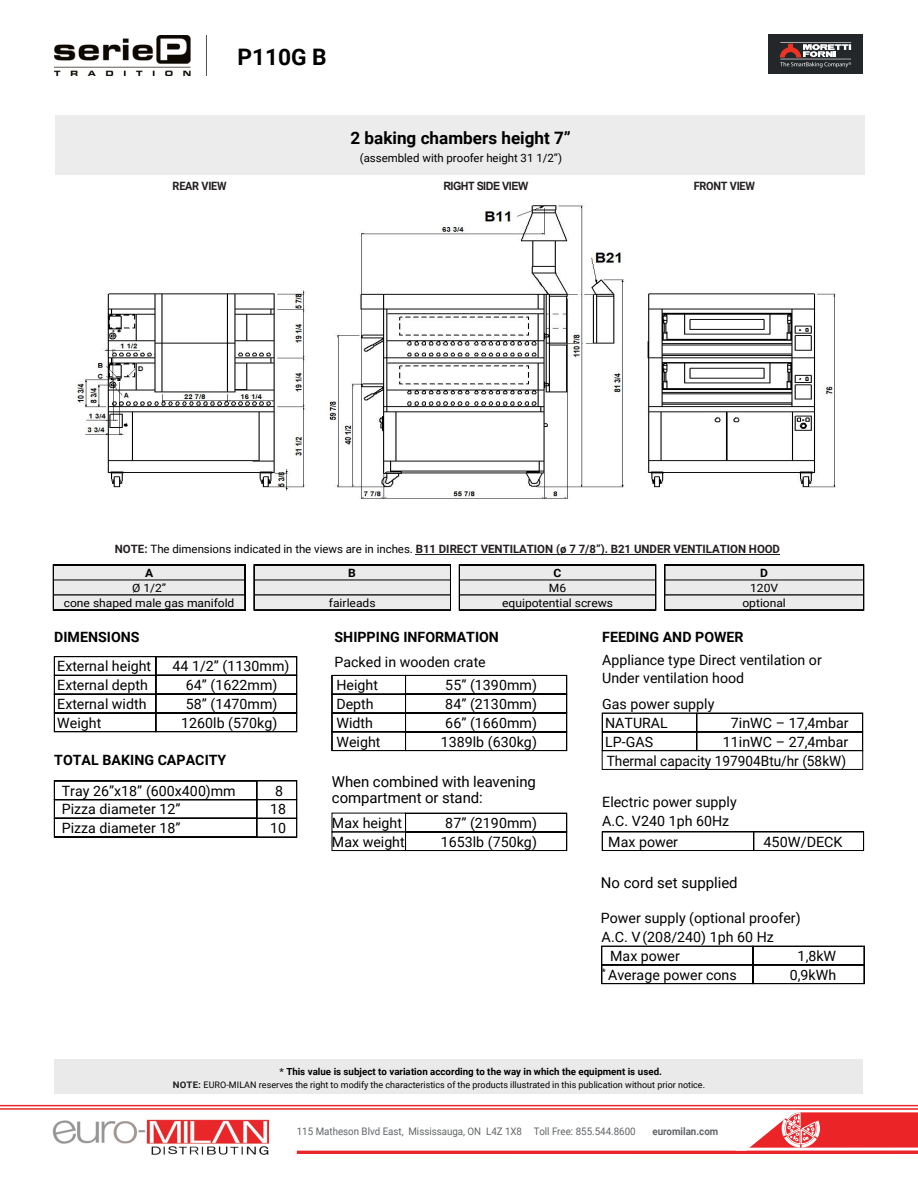
<style>
.page{position:relative;width:918px;height:1188px;background:#fff}
.page>*{position:absolute;margin:0;border:0;box-sizing:border-box;transform-origin:0 0}
.t1{font:700 22.8px "Roboto";color:#000}
.t2{font:700 17.1px "Roboto";color:#000}
.t3{font:15px/16.5px "Roboto";letter-spacing:-.005em;color:#000}
.t4{font:14.25px/18.8px "Roboto";color:#000}
.t5{font:700 14.25px "Roboto";color:#000}
.t6{font:700 11.4px/23.4px "Roboto";letter-spacing:-.005em;color:#231f20}
.t7{font:11.4px/15px "Roboto";color:#000;text-align:center;scale:1.06 1}
.t8{font:11.4px "Roboto";color:#000}
.t9{font:700 11.4px "Roboto";letter-spacing:-.025em;color:#231f20;scale:.95 1}
.t10{font:700 11.4px "Arial";letter-spacing:-.045em;color:#231f20;scale:.94 1}
.t11{font:700 11.4px "Roboto";color:#000;scale:1.06 1}
.t12{font:10.35px "Roboto";color:#626467;scale:.94 1}
.t13{font:700 10.35px "Roboto";color:#626467;scale:.94 1}
.t14{font:700 9.75px "Roboto";color:#000}
.t15{font:9px "Roboto";color:#000}
.s1{font-weight:400;color:#000}
.s2{color:#000}
.s3{color:#221f1f}
.s4{font-weight:700;color:#221f1f}
</style>
<div class="page">
<div style="left:55px;top:115px;width:809px;height:60px;background:#ececec"></div>
<hr style="left:416px;top:554px;width:364px;height:1px;background:#231f20">
<div style="left:53px;top:565px;width:192px;height:15px;background:#ebebec"></div>
<div style="left:53px;top:580px;width:192px;height:15px;background:#ebebec"></div>
<div style="left:53px;top:595px;width:192px;height:15px;background:#ebebec"></div>
<div style="left:53px;top:565px;width:193px;height:45px;border:1px solid #000"></div>
<div style="left:254px;top:565px;width:196px;height:15px;background:#ebebec"></div>
<div style="left:254px;top:580px;width:196px;height:15px;background:#ebebec"></div>
<div style="left:254px;top:595px;width:196px;height:15px;background:#ebebec"></div>
<div style="left:254px;top:565px;width:197px;height:45px;border:1px solid #000"></div>
<div style="left:459px;top:565px;width:197px;height:15px;background:#ebebec"></div>
<div style="left:459px;top:580px;width:197px;height:15px;background:#ebebec"></div>
<div style="left:459px;top:595px;width:197px;height:15px;background:#ebebec"></div>
<div style="left:459px;top:565px;width:197px;height:45px;border:1px solid #000"></div>
<div style="left:665px;top:565px;width:199px;height:15px;background:#ebebec"></div>
<div style="left:665px;top:580px;width:199px;height:15px;background:#ebebec"></div>
<div style="left:665px;top:595px;width:199px;height:15px;background:#ebebec"></div>
<div style="left:664px;top:565px;width:200px;height:45px;border:1px solid #000"></div>
<div style="left:54px;top:656px;width:102px;height:20px;border:1px solid #000"></div>
<div style="left:155px;top:656px;width:142px;height:20px;border:1px solid #000"></div>
<div style="left:54px;top:675px;width:102px;height:20px;border:1px solid #000"></div>
<div style="left:155px;top:675px;width:142px;height:20px;border:1px solid #000"></div>
<div style="left:54px;top:694px;width:102px;height:19px;border:1px solid #000"></div>
<div style="left:155px;top:694px;width:142px;height:19px;border:1px solid #000"></div>
<div style="left:54px;top:713px;width:102px;height:19px;border:1px solid #000"></div>
<div style="left:155px;top:713px;width:142px;height:19px;border:1px solid #000"></div>
<div style="left:54px;top:780px;width:203px;height:20px;border:1px solid #000"></div>
<div style="left:256px;top:780px;width:41px;height:20px;border:1px solid #000"></div>
<div style="left:54px;top:799px;width:203px;height:20px;border:1px solid #000"></div>
<div style="left:256px;top:799px;width:41px;height:20px;border:1px solid #000"></div>
<div style="left:54px;top:818px;width:203px;height:20px;border:1px solid #000"></div>
<div style="left:256px;top:818px;width:41px;height:20px;border:1px solid #000"></div>
<div style="left:332px;top:675px;width:74px;height:20px;border:1px solid #000"></div>
<div style="left:405px;top:675px;width:162px;height:20px;border:1px solid #000"></div>
<div style="left:332px;top:694px;width:74px;height:19px;border:1px solid #000"></div>
<div style="left:405px;top:694px;width:162px;height:19px;border:1px solid #000"></div>
<div style="left:332px;top:713px;width:74px;height:19px;border:1px solid #000"></div>
<div style="left:405px;top:713px;width:162px;height:19px;border:1px solid #000"></div>
<div style="left:332px;top:731px;width:74px;height:20px;border:1px solid #000"></div>
<div style="left:405px;top:731px;width:162px;height:20px;border:1px solid #000"></div>
<div style="left:332px;top:813px;width:74px;height:19px;border:1px solid #000"></div>
<div style="left:405px;top:813px;width:162px;height:19px;border:1px solid #000"></div>
<div style="left:332px;top:832px;width:74px;height:19px;border:1px solid #000"></div>
<div style="left:405px;top:832px;width:162px;height:19px;border:1px solid #000"></div>
<div style="left:602px;top:713px;width:95px;height:19px;border:1px solid #000"></div>
<div style="left:696px;top:713px;width:167px;height:19px;border:1px solid #000"></div>
<div style="left:602px;top:731px;width:95px;height:20px;border:1px solid #000"></div>
<div style="left:696px;top:731px;width:167px;height:20px;border:1px solid #000"></div>
<div style="left:602px;top:750px;width:261px;height:20px;border:1px solid #000"></div>
<img style="left:76px;top:204px;width:760px;height:295px">
<img style="left:55px;top:35px;width:136px;height:40px">
<div style="left:768px;top:34px;width:95px;height:40px;background:#24272a"></div>
<hr style="left:780px;top:42px;width:71px;height:1px;background:#fff">
<svg style="left:780px;top:44px;width:71px;height:24px"></svg>
<img style="left:52px;top:1119px;width:216px;height:36px">
<hr style="left:0;top:1105px;width:918px;height:1px;background:#ea2427">
<div style="left:55px;top:1059px;width:808px;height:35px;background:#eaeaeb"></div>
<svg style="left:297px;top:1112px;width:621px;height:42px"></svg>
<hr style="left:0;top:1108px;width:918px;height:2px;background:#ea2427">
<div style="left:602px;top:831px;width:152px;height:20px;border:1px solid #000"></div>
<div style="left:753px;top:831px;width:111px;height:20px;border:1px solid #000"></div>
<div style="left:601px;top:946px;width:152px;height:19px;border:1px solid #000"></div>
<div style="left:753px;top:946px;width:112px;height:19px;border:1px solid #000"></div>
<div style="left:601px;top:965px;width:152px;height:19px;border:1px solid #000"></div>
<div style="left:753px;top:964px;width:112px;height:20px;border:1px solid #000"></div>
<h1 class="t1" style="left:237px;top:41px;width:91px">P110G B</h1>
<p class="t2" style="left:351px;top:126px;width:222px">2 baking chambers height 7”</p>
<p class="t8" style="left:360px;top:150px;width:204px">(assembled with proofer height 31 1/2”)</p>
<p class="t9" style="left:173px;top:178px;width:59px">REAR VIEW</p>
<p class="t10" style="left:443px;top:178px;width:92px">RIGHT SIDE VIEW</p>
<p class="t9" style="left:694px;top:178px;width:66px">FRONT VIEW</p>
<p class="t6" style="left:145px;top:537px;width:636px;text-indent:-30px">NOTE: <span class="s1">The dimensions indicated in the views are in inches.</span> B11 DIRECT VENTILATION (ø 7 7/8”). B21 UNDER VENTILATION HOOD<br><span class="s2">A</span></p>
<p class="t7" style="left:64px;top:580px;width:163px">Ø 1/2”<br>cone shaped male gas manifold</p>
<p class="t11" style="left:554px;top:565px;width:9px">C</p>
<p class="t7" style="left:502px;top:580px;width:106px">M6<br>equipotential screws</p>
<p class="t11" style="left:348px;top:565px;width:9px">B</p>
<p class="t7" style="left:329px;top:595px;width:46px">fairleads</p>
<p class="t11" style="left:760px;top:565px;width:9px">D</p>
<p class="t7" style="left:742px;top:580px;width:43px">120V optional</p>
<p class="t5" style="left:54px;top:626px;width:87px">DIMENSIONS</p>
<p class="t4" style="left:57px;top:656px;width:95px">External height</p>
<p class="t4" style="left:172px;top:656px;width:118px">44 1/2” (1130mm)</p>
<p class="t4" style="left:57px;top:675px;width:92px">External depth</p>
<p class="t4" style="left:186px;top:675px;width:93px">64” (1622mm)</p>
<p class="t4" style="left:57px;top:694px;width:91px">External width</p>
<p class="t4" style="left:186px;top:694px;width:93px">58” (1470mm)</p>
<p class="t4" style="left:57px;top:713px;width:46px">Weight</p>
<p class="t4" style="left:181px;top:713px;width:98px">1260lb (570kg)</p>
<p class="t5" style="left:54px;top:750px;width:174px">TOTAL BAKING CAPACITY</p>
<p class="t4" style="left:62px;top:781px;width:175px">Tray 26”x18” (600x400)mm</p>
<p class="t4" style="left:275px;top:781px;width:9px">8</p>
<p class="t4" style="left:62px;top:799px;width:120px">Pizza diameter 12”</p>
<p class="t4" style="left:270px;top:799px;width:18px">18</p>
<p class="t4" style="left:62px;top:818px;width:120px">Pizza diameter 18”</p>
<p class="t4" style="left:270px;top:818px;width:17px">10</p>
<p class="t5" style="left:335px;top:626px;width:166px">SHIPPING INFORMATION</p>
<p class="t4" style="left:335px;top:650px;width:153px;line-height:23.2px">Packed in wooden crate<br>Height</p>
<p class="t4" style="left:445px;top:675px;width:93px">55” (1390mm)</p>
<p class="t4" style="left:336px;top:694px;width:39px">Depth</p>
<p class="t4" style="left:445px;top:694px;width:93px">84” (2130mm)</p>
<p class="t4" style="left:336px;top:713px;width:38px">Width</p>
<p class="t4" style="left:445px;top:713px;width:93px">66” (1660mm)</p>
<p class="t4" style="left:336px;top:732px;width:46px">Weight</p>
<p class="t4" style="left:441px;top:732px;width:98px">1389lb (630kg)</p>
<p class="t3" style="left:332px;top:773px;width:205px">When combined with leavening compartment or stand:</p>
<p class="t4" style="left:332px;top:813px;width:72px">Max height</p>
<p class="t4" style="left:445px;top:813px;width:93px">87” (2190mm)</p>
<p class="t4" style="left:332px;top:832px;width:74px">Max weight</p>
<p class="t4" style="left:441px;top:832px;width:98px">1653lb (750kg)</p>
<p class="t5" style="left:602px;top:626px;width:143px">FEEDING AND POWER</p>
<p class="t4" style="left:602px;top:651px;width:221px;line-height:17.2px">Appliance type Direct ventilation or<br>Under ventilation hood</p>
<p class="t4" style="left:602px;top:694px;width:114px">Gas power supply<br>NATURAL</p>
<p class="t4" style="left:731px;top:713px;width:119px">7inWC – 17,4mbar</p>
<p class="t4" style="left:607px;top:732px;width:243px;text-align:right">11inWC – 27,4mbar<br>Thermal capacity 197904Btu/hr (58kW)</p>
<p class="t4" style="left:605px;top:732px;width:49px">LP-GAS</p>
<p class="t4" style="left:602px;top:793px;width:136px">Electric power supply<br>A.C. V240 1ph 60Hz</p>
<p class="t4" style="left:608px;top:832px;width:71px">Max power</p>
<p class="t4" style="left:763px;top:832px;width:81px">450W/DECK</p>
<p class="t3" style="left:601px;top:874px;width:138px">No cord set supplied</p>
<p class="t4" style="left:601px;top:908px;width:201px">Power supply (optional proofer)</p>
<p class="t4" style="left:602px;top:927px;width:174px">A.C. V(208/240) 1ph 60 Hz</p>
<p class="t4" style="left:610px;top:946px;width:71px">Max power</p>
<p class="t4" style="left:798px;top:946px;width:40px">1,8kW</p>
<p class="t4" style="left:602px;top:965px;width:136px"><sup>*</sup> Average power cons</p>
<p class="t4" style="left:790px;top:965px;width:48px">0,9kWh</p>
<p class="t14" style="left:280px;top:1065px;width:384px"><span class="s3">*</span> This value is subject to variation according to the way in which the equipment is used.</p>
<p class="t15" style="left:173px;top:1078px;width:534px"><span class="s4">NOTE:</span> EURO-MILAN reserves the right to modify the characteristics of the products illustrated in this publication without prior notice.</p>
<p class="t12" style="left:297px;top:1124px;width:362px">115 Matheson Blvd East, Mississauga, ON L4Z 1X8 Toll Free: 855.544.8600</p>
<p class="t13" style="left:653px;top:1124px;width:71px">euromilan.com</p>
</div>
